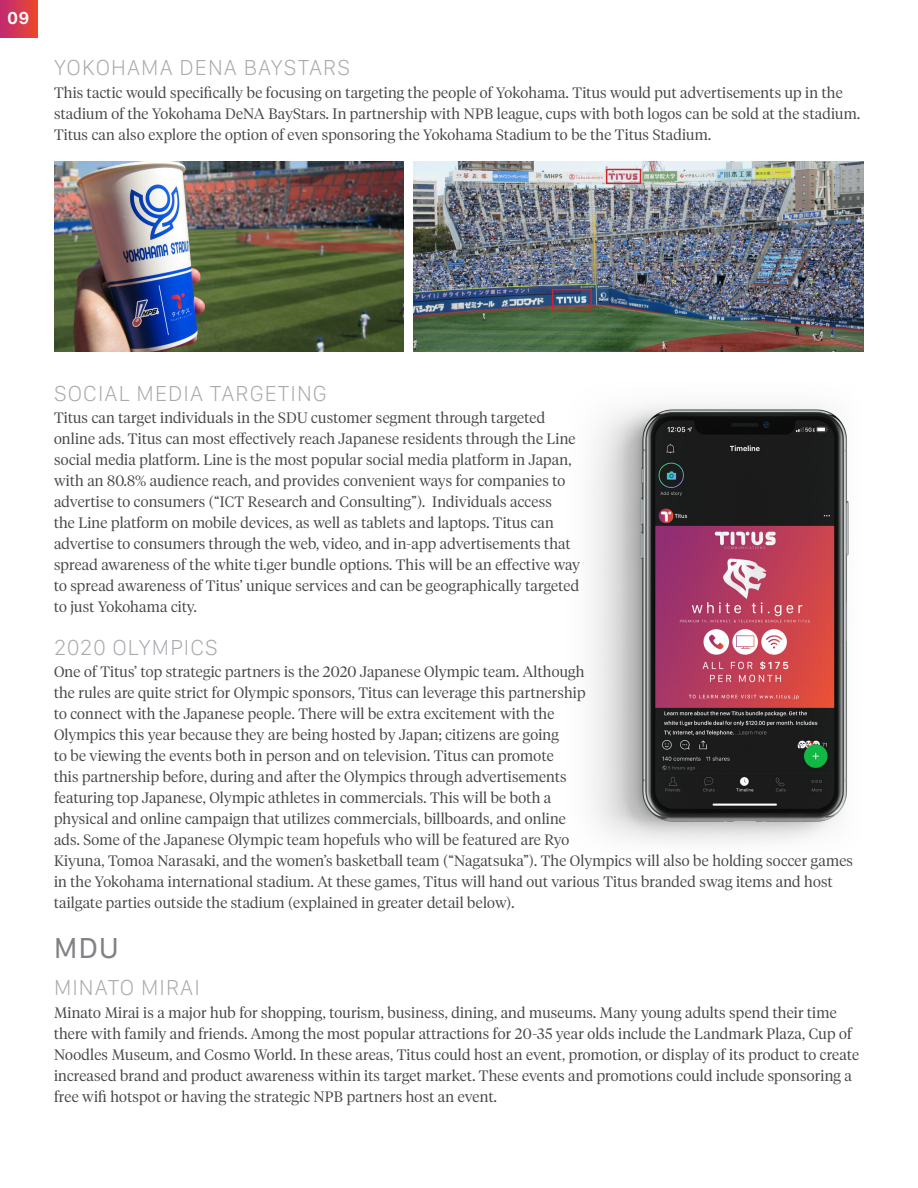
<style>
.page{position:relative;width:918px;height:1188px;background:#fff}
.page>*{position:absolute;margin:0;border:0;box-sizing:border-box;transform-origin:0 0}
.t1{font:30px "SF Compact Display";color:#808285}
.t2{font:100 22.5px "SF Compact Display";letter-spacing:.05em;color:#a8a9ad}
.t3{font:600 18px "SF Compact Display";color:#fff}
._10_Light{font:300 15px/21px "Tiempos Headline";letter-spacing:.015em;color:#484848}
</style>
<div class="page">
<img style="left:414px;top:161px;width:450px;height:190px">
<img style="left:54px;top:161px;width:350px;height:190px">
<img style="left:534px;top:347px;width:330px;height:495px">
<div style="left:552px;top:289px;width:40px;height:21px;border:2px solid #d1232a"></div>
<div style="left:606px;top:169px;width:35px;height:15px;border:2px solid #d1232a"></div>
<svg style="left:0;top:0;width:37px;height:37px"></svg>
<p class="t3" style="left:7px;top:7px;width:23px">09</p>
<p class="t2" style="left:54px;top:54px;width:298px">YOKOHAMA DENA BAYSTARS</p>
<p class="_10_Light" style="left:54px;top:82px;width:808px">This tactic would specifically be focusing on targeting the people of Yokohama. Titus would put advertisements up in the stadium of the Yokohama DeNA BayStars. In partnership with NPB league, cups with both logos can be sold at the stadium.<br>Titus can also explore the option of even sponsoring the Yokohama Stadium to be the Titus Stadium.</p>
<p class="t2" style="left:54px;top:380px;width:274px">SOCIAL MEDIA TARGETING</p>
<p class="_10_Light" style="left:54px;top:407px;width:528px">Titus can target individuals in the SDU customer segment through targeted online ads. Titus can most effectively reach Japanese residents through the Line social media platform. Line is the most popular social media platform in Japan, with an 80.8% audience reach, and provides convenient ways for companies to advertise to consumers (“ICT Research and Consulting”). Individuals access<br>the Line platform on mobile devices, as well as tablets and laptops. Titus can advertise to consumers through the web, video, and in-app advertisements that spread awareness of the white ti.ger bundle options. This will be an effective way to spread awareness of Titus’ unique services and can be geographically targeted to just Yokohama city.</p>
<p class="t2" style="left:54px;top:634px;width:165px">2020 OLYMPICS</p>
<p class="_10_Light" style="left:54px;top:661px;width:801px">One of Titus’ top strategic partners is the 2020 Japanese Olympic team. Although<br>the rules are quite strict for Olympic sponsors, Titus can leverage this partnership<br>to connect with the Japanese people. There will be extra excitement with the<br>Olympics this year because they are being hosted by Japan; citizens are going<br>to be viewing the events both in person and on television. Titus can promote<br>this partnership before, during and after the Olympics through advertisements<br>featuring top Japanese, Olympic athletes in commercials. This will be both a<br>physical and online campaign that utilizes commercials, billboards, and online<br>ads. Some of the Japanese Olympic team hopefuls who will be featured are Ryo<br>Kiyuna, Tomoa Narasaki, and the women’s basketball team (“Nagatsuka”). The Olympics will also be holding soccer games in the Yokohama international stadium. At these games, Titus will hand out various Titus branded swag items and host tailgate parties outside the stadium (explained in greater detail below).</p>
<p class="t1" style="left:54px;top:930px;width:66px">MDU</p>
<p class="t2" style="left:54px;top:974px;width:147px">MINATO MIRAI</p>
<p class="_10_Light" style="left:54px;top:1001px;width:807px">Minato Mirai is a major hub for shopping, tourism, business, dining, and museums. Many young adults spend their time there with family and friends. Among the most popular attractions for 20-35 year olds include the Landmark Plaza, Cup of Noodles Museum, and Cosmo World. In these areas, Titus could host an event, promotion, or display of its product to create increased brand and product awareness within its target market. These events and promotions could include sponsoring a free wifi hotspot or having the strategic NPB partners host an event.</p>
</div>
